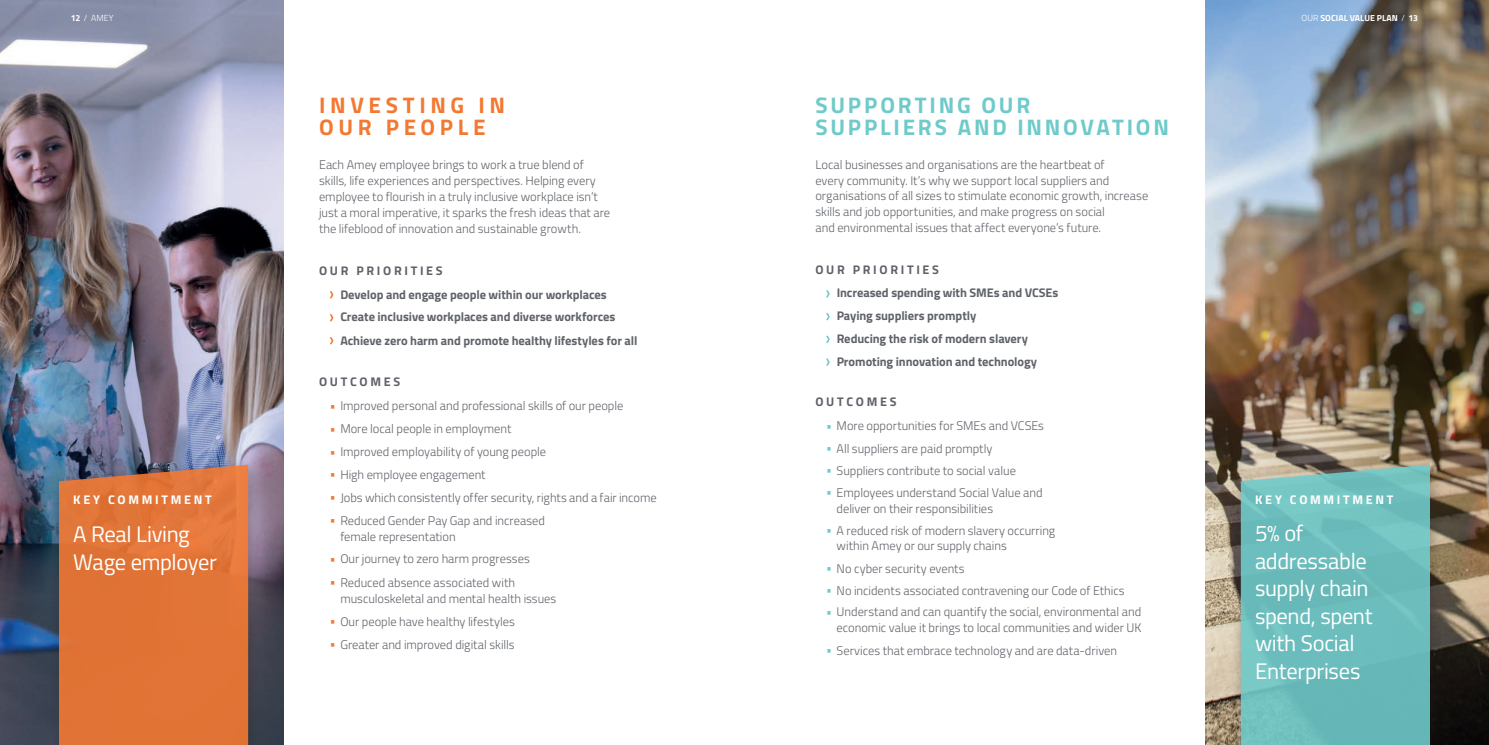
<style>
.page{position:relative;width:1489px;height:745px;background:#fff}
.page>*{position:absolute;margin:0;border:0;box-sizing:border-box;transform-origin:0 0}
.t1{font:22.5px/27.5px "Titillium";letter-spacing:-.015em;color:#fff}
.t2{font:700 22.5px/22.5px "Titillium";letter-spacing:.125em;color:#6fcaca}
.t3{font:700 22.5px/22.5px "Titillium";letter-spacing:.205em;color:#f37932}
.t4{font:300 12.5px/15.6px "Titillium";letter-spacing:-.005em;color:#5f6369}
.t5{font:700 12.5px/23px "Titillium";letter-spacing:-.005em;color:#5f6369}
.t6{font:700 12.5px "Titillium";letter-spacing:.215em;color:#fff}
.t7{font:700 12.5px "Titillium";letter-spacing:.215em;color:#5f6369}
.t8{font:700 8.75px "Titillium";letter-spacing:.01em;color:#fff}
.t9{font:300 8.75px "Titillium";color:#fff}
.s1{font-weight:700}
.s2{font-weight:300}
.s3{color:#f37932}
.s4{color:#6fcaca}
</style>
<div class="page">
<img style="left:0;top:0;width:283px;height:744px">
<img style="left:1205px;top:0;width:283px;height:744px">
<svg style="left:330px;top:291px;width:3px;height:7px"></svg>
<svg style="left:330px;top:314px;width:3px;height:7px"></svg>
<svg style="left:330px;top:337px;width:3px;height:7px"></svg>
<svg style="left:826px;top:290px;width:3px;height:7px"></svg>
<svg style="left:826px;top:313px;width:3px;height:7px"></svg>
<svg style="left:826px;top:335px;width:3px;height:7px"></svg>
<svg style="left:826px;top:358px;width:3px;height:7px"></svg>
<div style="left:1230px;top:456px;width:213px;height:288px;background:#231f20;opacity:.4"></div>
<svg style="left:1240px;top:464px;width:189px;height:280px;background:#6ebbba"></svg>
<div style="left:49px;top:456px;width:213px;height:288px;background:#231f20;opacity:.4"></div>
<svg style="left:59px;top:464px;width:189px;height:280px;background:#dc7339"></svg>
<p class="t9" style="left:71px;top:11px;width:44px"><span class="s1">12</span> / AMEY</p>
<p class="t8" style="left:1301px;top:11px;width:118px"><span class="s2">OUR</span> SOCIAL VALUE PLAN <span class="s2">/</span> 13</p>
<p class="t6" style="left:73px;top:490px;width:140px">KEY COMMITMENT</p>
<h1 class="t1" style="left:73px;top:519px;width:145px">A Real Living<br>Wage employer</h1>
<h1 class="t3" style="left:319px;top:92px;width:187px">INVESTING IN<br>OUR PEOPLE</h1>
<h1 class="t2" style="left:815px;top:92px;width:355px">SUPPORTING OUR<br>SUPPLIERS AND INNOVATION</h1>
<p class="t4" style="left:319px;top:156px;width:292px">Each Amey employee brings to work a true blend of skills, life experiences and perspectives. Helping every employee to flourish in a truly inclusive workplace isn’t just a moral imperative, it sparks the fresh ideas that are the lifeblood of innovation and sustainable growth.</p>
<p class="t5" style="left:340px;top:258px;width:268px;line-height:24px;text-indent:-21px">OUR PRIORITIES<br>Develop and engage people within our workplaces</p>
<p class="t5" style="left:340px;top:304px;width:298px;line-height:23.5px">Create inclusive workplaces and diverse workforces<br>Achieve zero harm and promote healthy lifestyles for all</p>
<p class="t7" style="left:319px;top:372px;width:83px">OUTCOMES</p>
<p class="t4" style="left:330px;top:397px;width:295px"><span class="s3">•</span> Improved personal and professional skills of our people</p>
<p class="t4" style="left:330px;top:420px;width:183px"><span class="s3">•</span> More local people in employment</p>
<p class="t4" style="left:330px;top:443px;width:218px"><span class="s3">•</span> Improved employability of young people</p>
<p class="t4" style="left:330px;top:466px;width:157px"><span class="s3">•</span> High employee engagement</p>
<p class="t4" style="left:330px;top:489px;width:328px"><span class="s3">•</span> Jobs which consistently offer security, rights and a fair income</p>
<p class="t4" style="left:340px;top:511px;width:206px;text-indent:-11px"><span class="s3">•</span> Reduced Gender Pay Gap and increased female representation</p>
<p class="t4" style="left:330px;top:550px;width:202px"><span class="s3">•</span> Our journey to zero harm progresses</p>
<p class="t4" style="left:340px;top:573px;width:217px;text-indent:-11px"><span class="s3">•</span> Reduced absence associated with musculoskeletal and mental health issues</p>
<p class="t4" style="left:330px;top:612px;width:187px"><span class="s3">•</span> Our people have healthy lifestyles</p>
<p class="t4" style="left:330px;top:635px;width:186px"><span class="s3">•</span> Greater and improved digital skills</p>
<p class="t4" style="left:815px;top:156px;width:334px">Local businesses and organisations are the heartbeat of<br>every community. It’s why we support local suppliers and organisations of all sizes to stimulate economic growth, increase skills and job opportunities, and make progress on social<br>and environmental issues that affect everyone’s future.</p>
<p class="t5" style="left:836px;top:257px;width:223px;text-indent:-21px">OUR PRIORITIES<br>Increased spending with SMEs and VCSEs<br>Paying suppliers promptly<br>Reducing the risk of modern slavery<br>Promoting innovation and technology</p>
<p class="t7" style="left:815px;top:392px;width:83px">OUTCOMES</p>
<p class="t4" style="left:826px;top:416px;width:219px"><span class="s4">•</span> More opportunities for SMEs and VCSEs</p>
<p class="t4" style="left:826px;top:439px;width:168px"><span class="s4">•</span> All suppliers are paid promptly</p>
<p class="t4" style="left:826px;top:461px;width:191px"><span class="s4">•</span> Suppliers contribute to social value</p>
<p class="t4" style="left:836px;top:484px;width:207px;text-indent:-11px"><span class="s4">•</span> Employees understand Social Value and deliver on their responsibilities</p>
<p class="t4" style="left:836px;top:521px;width:220px;text-indent:-11px"><span class="s4">•</span> A reduced risk of modern slavery occurring within Amey or our supply chains</p>
<p class="t4" style="left:826px;top:559px;width:140px"><span class="s4">•</span> No cyber security events</p>
<p class="t4" style="left:826px;top:581px;width:300px"><span class="s4">•</span> No incidents associated contravening our Code of Ethics</p>
<p class="t4" style="left:826px;top:603px;width:317px;text-align:right"><span class="s4">•</span> Understand and can quantify the social, environmental and economic value it brings to local communities and wider UK</p>
<p class="t4" style="left:826px;top:641px;width:292px"><span class="s4">•</span> Services that embrace technology and are data-driven</p>
<p class="t6" style="left:1254px;top:490px;width:140px">KEY COMMITMENT</p>
<h1 class="t1" style="left:1254px;top:518px;width:119px">5% of addressable supply chain spend, spent with Social<br>Enterprises</h1>
</div>
